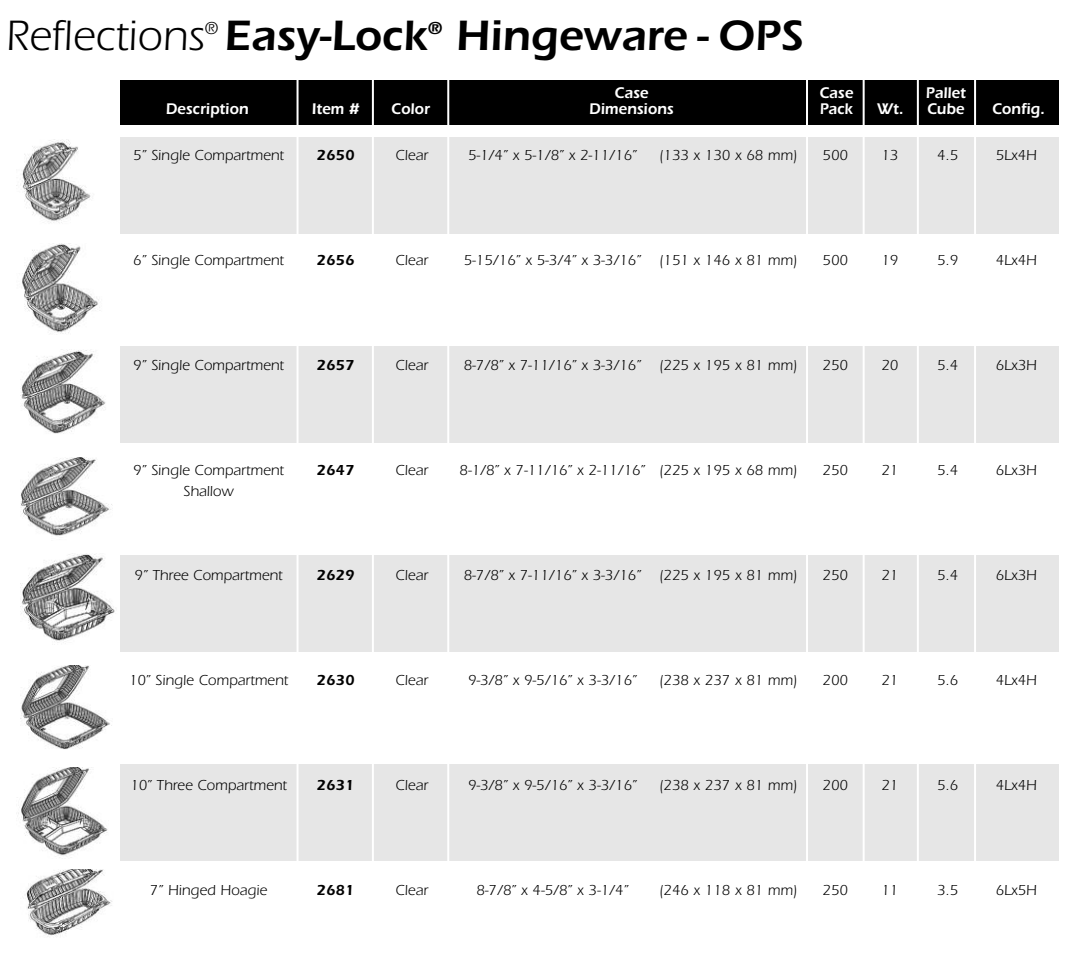
<style>
.page{position:relative;width:1080px;height:954px;background:#fff}
.page>*{position:absolute;margin:0;border:0;box-sizing:border-box;transform-origin:0 0}
.t1{font:44px "Itc Eras";color:#000}
.t2{font:600 44px "Itc Eras";color:#000}
.t3{font:18px "Itc Eras";color:#000}
.t4{font:600 18px "Itc Eras";color:#000}
.t5{font:600 16px "Itc Eras";color:#fff;scale:.95 1}
.t6{font:15px "Itc Eras";color:#000}
.t7{font:600 15px "Itc Eras";color:#000}
.s1{font-weight:600}
</style>
<div class="page">
<img style="left:16px;top:139px;width:75px;height:84px">
<img style="left:21px;top:243px;width:79px;height:91px">
<img style="left:20px;top:350px;width:86px;height:84px">
<img style="left:20px;top:457px;width:92px;height:79px">
<img style="left:20px;top:553px;width:95px;height:90px">
<img style="left:20px;top:665px;width:92px;height:85px">
<img style="left:18px;top:767px;width:90px;height:91px">
<img style="left:26px;top:869px;width:86px;height:68px">
<div style="left:120px;top:138px;width:939px;height:96px;background:#e6e6e6"></div>
<div style="left:120px;top:347px;width:939px;height:96px;background:#e6e6e6"></div>
<div style="left:120px;top:556px;width:939px;height:96px;background:#e6e6e6"></div>
<div style="left:120px;top:765px;width:939px;height:96px;background:#e6e6e6"></div>
<div style="left:120px;top:81px;width:939px;height:44px;background:#000"></div>
<hr style="left:297px;top:73px;width:2px;height:881px;background:#fff">
<hr style="left:372px;top:73px;width:2px;height:881px;background:#fff">
<hr style="left:806px;top:73px;width:2px;height:881px;background:#fff">
<hr style="left:863px;top:73px;width:2px;height:881px;background:#fff">
<hr style="left:917px;top:73px;width:2px;height:881px;background:#fff">
<hr style="left:974px;top:73px;width:2px;height:881px;background:#fff">
<hr style="left:447px;top:73px;width:2px;height:881px;background:#fff">
<hr style="left:0;top:666px;width:1px;height:288px;background:#000">
<h1 class="t1" style="left:6px;top:21px;width:423px">Reflections <span class="s1">Easy-Lock</span></h1>
<p class="t3" style="left:205px;top:22px;width:15px">®</p>
<p class="t4" style="left:427px;top:22px;width:16px">®</p>
<h1 class="t2" style="left:456px;top:21px;width:349px">Hingeware - OPS</h1>
<p class="t5" style="left:615px;top:88px;width:37px">Case</p>
<p class="t5" style="left:819px;top:88px;width:37px">Case</p>
<p class="t5" style="left:926px;top:88px;width:44px">Pallet</p>
<p class="t5" style="left:166px;top:104px;width:89px">Description</p>
<p class="t5" style="left:312px;top:104px;width:51px">Item #</p>
<p class="t5" style="left:391px;top:104px;width:42px">Color</p>
<p class="t5" style="left:589px;top:104px;width:90px">Dimensions</p>
<p class="t5" style="left:820px;top:104px;width:37px">Pack</p>
<p class="t5" style="left:877px;top:104px;width:94px">Wt. Cube</p>
<p class="t5" style="left:992px;top:104px;width:57px">Config.</p>
<p class="t6" style="left:133px;top:150px;width:152px">5” Single Compartment</p>
<p class="t7" style="left:317px;top:150px;width:39px">2650</p>
<p class="t6" style="left:396px;top:150px;width:34px">Clear</p>
<p class="t6" style="left:468px;top:150px;width:171px">5-1/4” x 5-1/8” x 2-11/16”</p>
<p class="t6" style="left:659px;top:150px;width:140px">(133 x 130 x 68 mm)</p>
<p class="t6" style="left:823px;top:150px;width:27px">500</p>
<p class="t6" style="left:882px;top:150px;width:18px">13</p>
<p class="t6" style="left:937px;top:150px;width:23px">4.5</p>
<p class="t6" style="left:996px;top:150px;width:42px">5Lx4H</p>
<p class="t6" style="left:133px;top:255px;width:152px">6” Single Compartment</p>
<p class="t7" style="left:317px;top:255px;width:39px">2656</p>
<p class="t6" style="left:396px;top:255px;width:34px">Clear</p>
<p class="t6" style="left:464px;top:255px;width:335px">5-15/16” x 5-3/4” x 3-3/16” (151 x 146 x 81 mm)</p>
<p class="t6" style="left:823px;top:255px;width:27px">500</p>
<p class="t6" style="left:882px;top:255px;width:18px">19</p>
<p class="t6" style="left:937px;top:255px;width:23px">5.9</p>
<p class="t6" style="left:996px;top:255px;width:42px">4Lx4H</p>
<p class="t6" style="left:133px;top:360px;width:152px">9” Single Compartment</p>
<p class="t7" style="left:317px;top:360px;width:39px">2657</p>
<p class="t6" style="left:396px;top:360px;width:34px">Clear</p>
<p class="t6" style="left:464px;top:360px;width:335px">8-7/8” x 7-11/16” x 3-3/16” (225 x 195 x 81 mm)</p>
<p class="t6" style="left:823px;top:360px;width:27px">250</p>
<p class="t6" style="left:882px;top:360px;width:18px">20</p>
<p class="t6" style="left:937px;top:360px;width:23px">5.4</p>
<p class="t6" style="left:996px;top:360px;width:42px">6Lx3H</p>
<p class="t6" style="left:133px;top:465px;width:152px">9” Single Compartment</p>
<p class="t7" style="left:317px;top:465px;width:39px">2647</p>
<p class="t6" style="left:396px;top:465px;width:34px">Clear</p>
<p class="t6" style="left:460px;top:465px;width:339px">8-1/8” x 7-11/16” x 2-11/16” (225 x 195 x 68 mm)</p>
<p class="t6" style="left:823px;top:465px;width:27px">250</p>
<p class="t6" style="left:882px;top:465px;width:18px">21</p>
<p class="t6" style="left:937px;top:465px;width:23px">5.4</p>
<p class="t6" style="left:996px;top:465px;width:42px">6Lx3H</p>
<p class="t6" style="left:183px;top:486px;width:52px">Shallow</p>
<p class="t6" style="left:135px;top:570px;width:150px">9” Three Compartment</p>
<p class="t7" style="left:317px;top:570px;width:39px">2629</p>
<p class="t6" style="left:396px;top:570px;width:34px">Clear</p>
<p class="t6" style="left:464px;top:570px;width:335px">8-7/8” x 7-11/16” x 3-3/16” (225 x 195 x 81 mm)</p>
<p class="t6" style="left:823px;top:570px;width:27px">250</p>
<p class="t6" style="left:882px;top:570px;width:18px">21</p>
<p class="t6" style="left:937px;top:570px;width:23px">5.4</p>
<p class="t6" style="left:996px;top:570px;width:42px">6Lx3H</p>
<p class="t6" style="left:129px;top:675px;width:161px">10” Single Compartment</p>
<p class="t7" style="left:317px;top:675px;width:39px">2630</p>
<p class="t6" style="left:396px;top:675px;width:34px">Clear</p>
<p class="t6" style="left:468px;top:675px;width:171px">9-3/8” x 9-5/16” x 3-3/16”</p>
<p class="t6" style="left:659px;top:675px;width:140px">(238 x 237 x 81 mm)</p>
<p class="t6" style="left:823px;top:675px;width:27px">200</p>
<p class="t6" style="left:882px;top:675px;width:18px">21</p>
<p class="t6" style="left:937px;top:675px;width:23px">5.6</p>
<p class="t6" style="left:996px;top:675px;width:42px">4Lx4H</p>
<p class="t6" style="left:130px;top:780px;width:158px">10” Three Compartment</p>
<p class="t7" style="left:317px;top:780px;width:39px">2631</p>
<p class="t6" style="left:396px;top:780px;width:34px">Clear</p>
<p class="t6" style="left:468px;top:780px;width:171px">9-3/8” x 9-5/16” x 3-3/16”</p>
<p class="t6" style="left:659px;top:780px;width:140px">(238 x 237 x 81 mm)</p>
<p class="t6" style="left:823px;top:780px;width:27px">200</p>
<p class="t6" style="left:882px;top:780px;width:18px">21</p>
<p class="t6" style="left:937px;top:780px;width:23px">5.6</p>
<p class="t6" style="left:996px;top:780px;width:42px">4Lx4H</p>
<p class="t6" style="left:150px;top:885px;width:119px">7” Hinged Hoagie</p>
<p class="t7" style="left:317px;top:885px;width:39px">2681</p>
<p class="t6" style="left:396px;top:885px;width:34px">Clear</p>
<p class="t6" style="left:477px;top:885px;width:154px">8-7/8” x 4-5/8” x 3-1/4”</p>
<p class="t6" style="left:659px;top:885px;width:140px">(246 x 118 x 81 mm)</p>
<p class="t6" style="left:823px;top:885px;width:27px">250</p>
<p class="t6" style="left:882px;top:885px;width:18px">11</p>
<p class="t6" style="left:937px;top:885px;width:23px">3.5</p>
<p class="t6" style="left:996px;top:885px;width:42px">6Lx5H</p>
</div>
